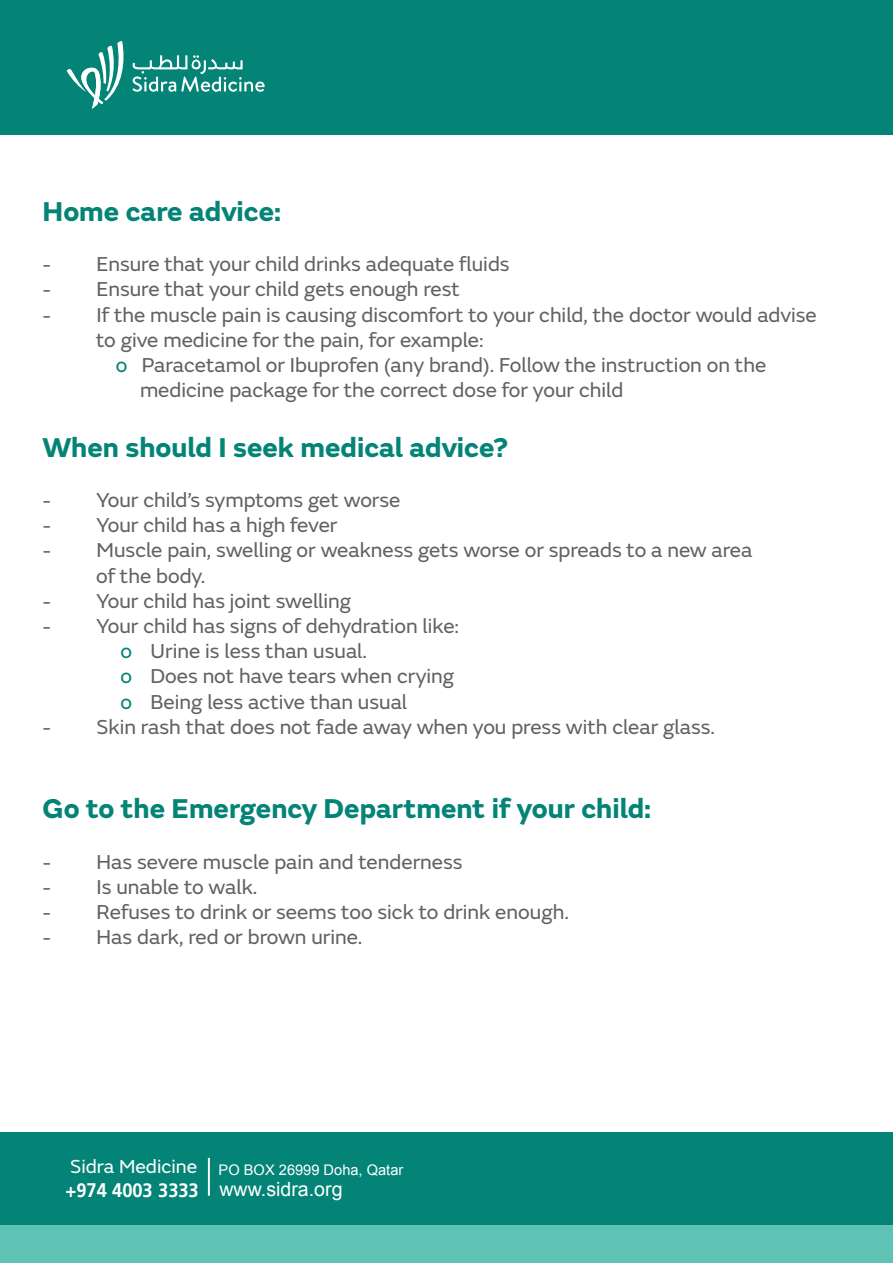
<style>
.page{position:relative;width:893px;height:1263px;background:#fff}
.page>*{position:absolute;margin:0;border:0;box-sizing:border-box;transform-origin:0 0}
.t1{font:700 28.35px "FS Emeric";color:#038477}
.t2{font:21px/25.2px "FS Emeric";color:#606161}
.t3{font:19.65px "Arial";color:#fff}
.t4{font:14.7px "Arial";color:#fff}
.s1{color:#038477}
.s2{font-family:"FS Emeric";font-size:19.65px}
.s3{font-family:"Frutiger LT Arabic 65";font-weight:700}
</style>
<div class="page">
<div style="left:0;top:0;width:893px;height:135px;background:#038477"></div>
<div style="left:0;top:1132px;width:893px;height:95px;background:#038477"></div>
<div style="left:0;top:1225px;width:893px;height:38px;background:#5ec3b4"></div>
<hr style="left:208px;top:1158px;width:2px;height:38px;background:#fff">
<svg style="left:67px;top:41px;width:57px;height:68px"></svg>
<svg style="left:132px;top:55px;width:133px;height:37px"></svg>
<h1 class="t1" style="left:43px;top:189px;width:240px">Home care advice:</h1>
<p class="t2" style="left:43px;top:250px;width:469px">- Ensure that your child drinks adequate fluids</p>
<p class="t2" style="left:43px;top:276px;width:419px">- Ensure that your child gets enough rest</p>
<p class="t2" style="left:43px;top:301px;width:776px">- If the muscle pain is causing discomfort to your child, the doctor would advise</p>
<p class="t2" style="left:96px;top:326px;width:389px">to give medicine for the pain, for example:</p>
<p class="t2" style="left:116px;top:351px;width:652px"><span class="s1">o</span> Paracetamol or Ibuprofen (any brand). Follow the instruction on the</p>
<p class="t2" style="left:140px;top:376px;width:485px">medicine package for the correct dose for your child</p>
<h1 class="t1" style="left:43px;top:425px;width:467px">When should I seek medical advice?</h1>
<p class="t2" style="left:43px;top:486px;width:359px">- Your child’s symptoms get worse</p>
<p class="t2" style="left:43px;top:511px;width:296px">- Your child has a high fever</p>
<p class="t2" style="left:96px;top:537px;width:658px;text-indent:-54px">- Muscle pain, swelling or weakness gets worse or spreads to a new area of the body.</p>
<p class="t2" style="left:43px;top:587px;width:310px">- Your child has joint swelling</p>
<p class="t2" style="left:121px;top:612px;width:340px;text-indent:-78px">- Your child has signs of dehydration like: <span class="s1">o</span> Urine is less than usual.<br><span class="s1">o</span> Does not have tears when crying <span class="s1">o</span> Being less active than usual</p>
<p class="t2" style="left:43px;top:713px;width:674px">- Skin rash that does not fade away when you press with clear glass.</p>
<h1 class="t1" style="left:43px;top:786px;width:610px">Go to the Emergency Department if your child:</h1>
<p class="t2" style="left:43px;top:848px;width:422px">- Has severe muscle pain and tenderness</p>
<p class="t2" style="left:43px;top:873px;width:216px">- Is unable to walk.</p>
<p class="t2" style="left:43px;top:898px;width:528px">- Refuses to drink or seems too sick to drink enough.</p>
<p class="t2" style="left:43px;top:923px;width:321px">- Has dark, red or brown urine.</p>
<p class="t4" style="left:70px;top:1160px;width:335px"><span class="s2">Sidra Medicine</span> PO BOX 26999 Doha, Qatar</p>
<p class="t3" style="left:65px;top:1176px;width:279px"><span class="s3">+974 4003 3333</span> www.sidra.org</p>
</div>
